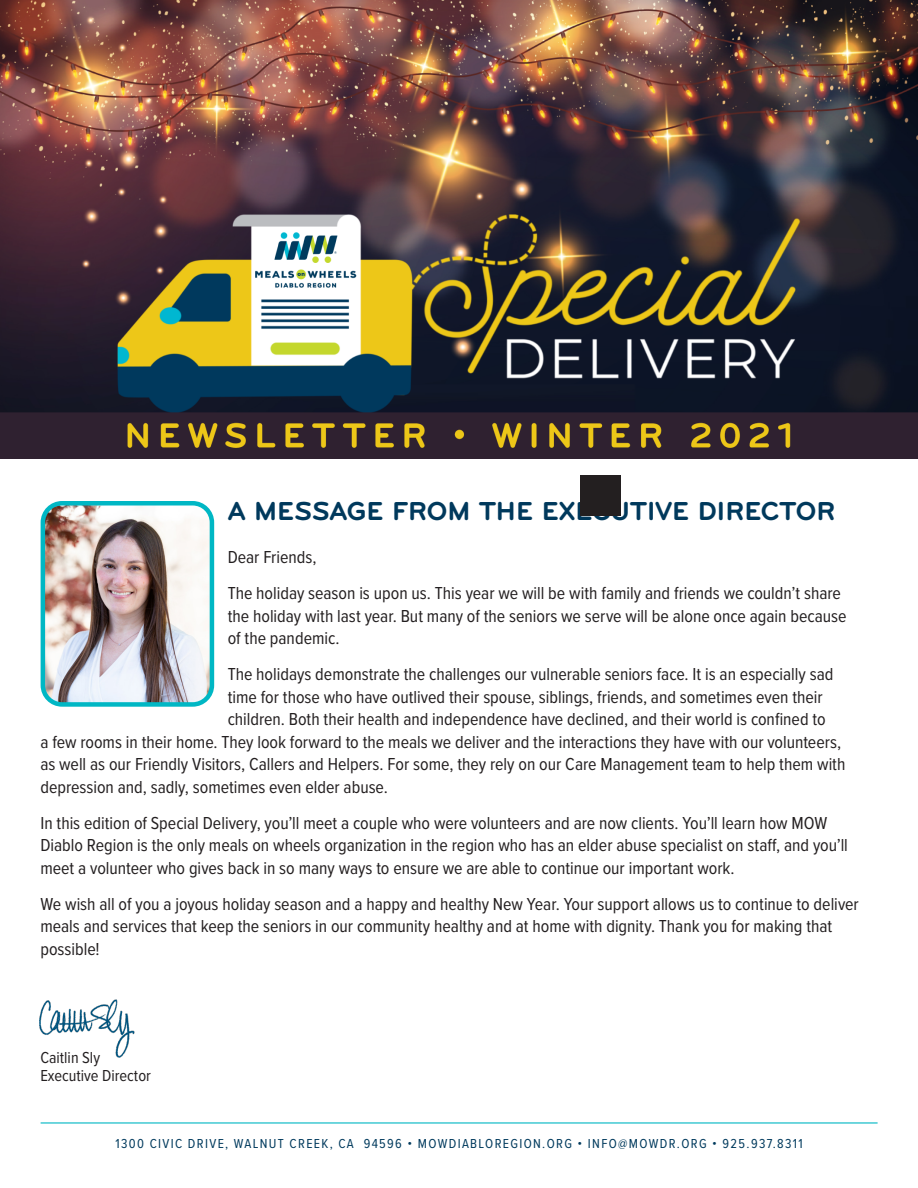
<style>
.page{position:relative;width:918px;height:1188px;background:#fff}
.page>*{position:absolute;margin:0;border:0;box-sizing:border-box;transform-origin:0 0}
.Body-Trade_Gothic{font:700 27px "Bryant";letter-spacing:-.015em;color:#00395c}
.Body-Trade_Gothic-2{font:18px/22.5px "Proxima Nova Cond";color:#231f20}
.Body-Trade_Gothic-3{font:16.5px "Proxima Nova Cond";color:#231f20}
.Body-Trade_Gothic-4{font:13.5px "Proxima Nova Cond";letter-spacing:.1em;color:#003a5d}
</style>
<div class="page">
<hr style="left:41px;top:1122px;width:837px;height:2px;background:#00b7c4">
<img style="left:0;top:0;width:918px;height:458px">
<img style="left:39px;top:999px;width:96px;height:59px">
<img style="left:46px;top:506px;width:163px;height:196px">
<div style="left:41px;top:501px;width:173px;height:206px;border:4px solid #00b7c4;border-radius:19px"></div>
<div style="left:580px;top:475px;width:41px;height:41px;background:#231f20"></div>
<p class="Body-Trade_Gothic" style="left:228px;top:496px;width:610px">A MESSAGE FROM THE EXECUTIVE DIRECTOR</p>
<p class="Body-Trade_Gothic-2" style="left:228px;top:545px;width:90px">Dear Friends,</p>
<p class="Body-Trade_Gothic-2" style="left:228px;top:581px;width:620px">The holiday season is upon us. This year we will be with family and friends we couldn’t share the holiday with last year. But many of the seniors we serve will be alone once again because of the pandemic.</p>
<p class="Body-Trade_Gothic-2" style="left:228px;top:662px;width:607px">The holidays demonstrate the challenges our vulnerable seniors face. It is an especially sad</p>
<p class="Body-Trade_Gothic-2" style="left:228px;top:685px;width:597px">time for those who have outlived their spouse, siblings, friends, and sometimes even their</p>
<p class="Body-Trade_Gothic-2" style="left:228px;top:707px;width:599px">children. Both their health and independence have declined, and their world is confined to</p>
<p class="Body-Trade_Gothic-2" style="left:40px;top:730px;width:802px">a few rooms in their home. They look forward to the meals we deliver and the interactions they have with our volunteers,</p>
<p class="Body-Trade_Gothic-2" style="left:40px;top:752px;width:807px">as well as our Friendly Visitors, Callers and Helpers. For some, they rely on our Care Management team to help them with</p>
<p class="Body-Trade_Gothic-2" style="left:40px;top:775px;width:349px">depression and, sadly, sometimes even elder abuse.</p>
<p class="Body-Trade_Gothic-2" style="left:40px;top:811px;width:809px">In this edition of Special Delivery, you’ll meet a couple who were volunteers and are now clients. You’ll learn how MOW<br>Diablo Region is the only meals on wheels organization in the region who has an elder abuse specialist on staff, and you’ll meet a volunteer who gives back in so many ways to ensure we are able to continue our important work.</p>
<p class="Body-Trade_Gothic-2" style="left:40px;top:892px;width:820px">We wish all of you a joyous holiday season and a happy and healthy New Year. Your support allows us to continue to deliver meals and services that keep the seniors in our community healthy and at home with dignity. Thank you for making that possible!</p>
<p class="Body-Trade_Gothic-3" style="left:40px;top:1046px;width:61px">Caitlin Sly</p>
<p class="Body-Trade_Gothic-3" style="left:40px;top:1064px;width:112px">Executive Director</p>
<p class="Body-Trade_Gothic-4" style="left:116px;top:1133px;width:689px">1300 CIVIC DRIVE, WALNUT CREEK, CA 94596 • MOWDIABLOREGION.ORG • INFO@MOWDR.ORG • 925.937.8311</p>
</div>
